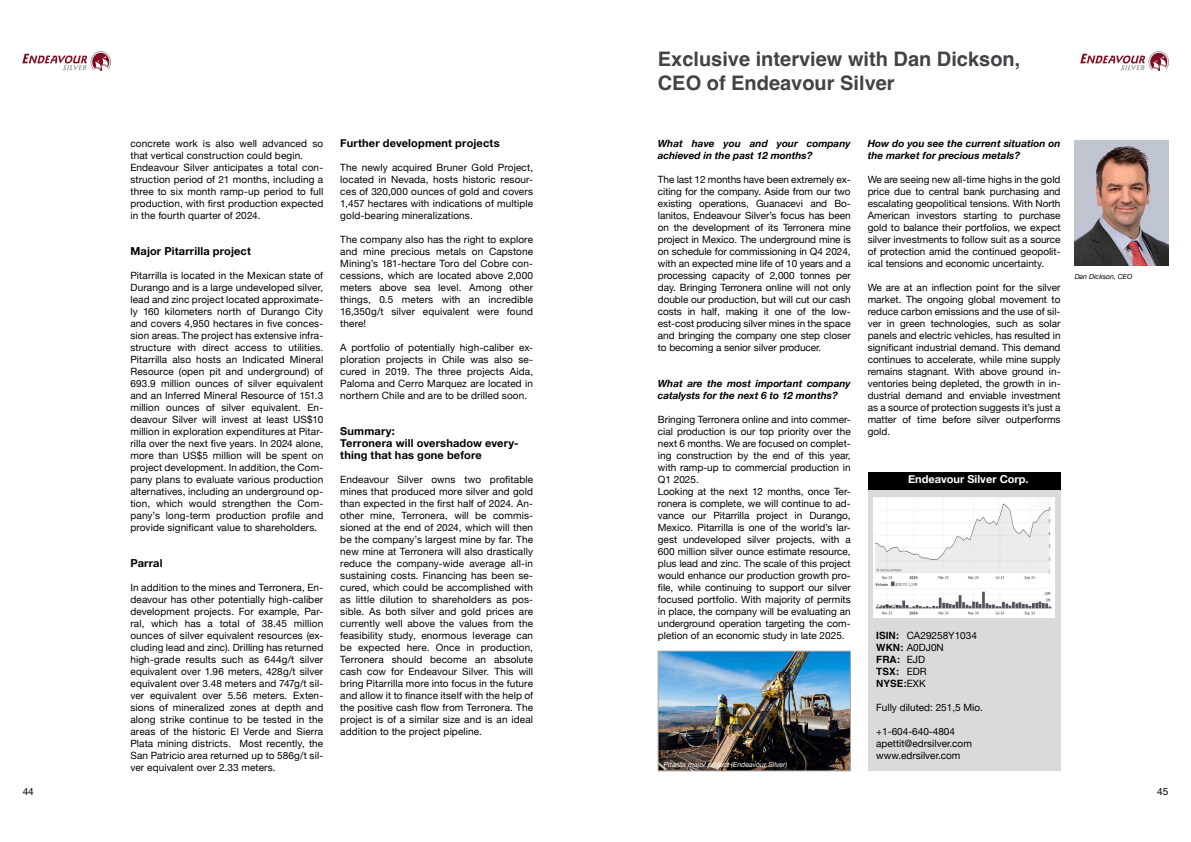
<style>
.page{position:relative;width:1191px;height:842px;background:#fff}
.page>*{position:absolute;margin:0;border:0;box-sizing:border-box;transform-origin:0 0}
.t1{font:700 20px/24px "Helvetica";color:#424347}
.t2{font:700 11px/12px "Helvetica Neue";letter-spacing:.015em;color:#000}
.t3{font:700 11px "Helvetica Neue";color:#fff}
.t4{font:10px/12px "Helvetica Neue";color:#000;text-align:justify}
.t5{font:italic 700 10px/12px "Helvetica Neue";color:#000}
.t6{font:700 10px/12px "Helvetica";color:#000}
.t7{font:italic 7px "Helvetica Neue";color:#fff}
.t8{font:italic 7px "Helvetica Neue";color:#000}
.s1{font-family:"Helvetica";font-weight:700}
.s2{font-family:"Helvetica Neue";font-weight:400}
</style>
<div class="page">
<img style="left:1080px;top:52px;width:88px;height:18px">
<img style="left:23px;top:52px;width:87px;height:18px">
<div style="left:867px;top:473px;width:193px;height:298px;background:#dadad9"></div>
<div style="left:867px;top:472px;width:193px;height:17px;background:#000"></div>
<img style="left:873px;top:497px;width:181px;height:120px">
<img style="left:1074px;top:140px;width:94px;height:125px">
<img style="left:660px;top:653px;width:188px;height:116px">
<div style="left:658px;top:651px;width:192px;height:120px;border:1px solid #a9a4a6"></div>
<p class="t4" style="left:130px;top:138px;width:194px;text-align:left">concrete work is also well advanced so that vertical construction could begin.<br>Endeavour Silver anticipates a total con&shy;struction period of 21 months, including a three to six month ramp-up period to full production, with first production expected in the fourth quarter of 2024.</p>
<p class="t2" style="left:130px;top:245px;width:122px">Major Pitarrilla project</p>
<p class="t4" style="left:130px;top:270px;width:194px">Pitarrilla is located in the Mexican state of Durango and is a large undeveloped silver, lead and zinc project located approximate&shy;ly 160 kilometers north of Durango City and covers 4,950 hectares in five conces&shy;sion areas. The project has extensive infra&shy;structure with direct access to utilities.<br>Pitarrilla also hosts an Indicated Mineral Resource (open pit and underground) of 693.9 million ounces of silver equivalent and an Inferred Mineral Resource of 151.3 million ounces of silver equivalent. En&shy;deavour Silver will invest at least US$10 million in exploration expenditures at Pitar&shy;rilla over the next five years. In 2024 alone, more than US$5 million will be spent on project development. In addition, the Com&shy;pany plans to evaluate various production alternatives, including an underground op&shy;tion, which would strengthen the Com&shy;pany’s long-term production profile and provide significant value to shareholders.</p>
<p class="t2" style="left:130px;top:557px;width:34px">Parral</p>
<p class="t4" style="left:130px;top:582px;width:194px">In addition to the mines and Terronera, En&shy;deavour has other potentially high-caliber development projects. For example, Par&shy;ral, which has a total of 38.45 million ounces of silver equivalent resources (ex&shy;cluding lead and zinc). Drilling has returned high-grade results such as 644g/t silver equivalent over 1.96 meters, 428g/t silver equivalent over 3.48 meters and 747g/t sil&shy;ver equivalent over 5.56 meters. Exten&shy;sions of mineralized zones at depth and along strike continue to be tested in the areas of the historic El Verde and Sierra Plata mining districts. Most recently, the San Patricio area returned up to 586g/t sil&shy;ver equivalent over 2.33 meters.</p>
<p class="t2" style="left:340px;top:137px;width:161px">Further development projects</p>
<p class="t4" style="left:340px;top:162px;width:194px">The newly acquired Bruner Gold Project, located in Nevada, hosts historic resour&shy;ces of 320,000 ounces of gold and covers 1,457 hectares with indications of multiple gold-bearing mineralizations.</p>
<p class="t4" style="left:340px;top:234px;width:194px">The company also has the right to explore and mine precious metals on Capstone Mining’s 181-hectare Toro del Cobre con&shy;cessions, which are located above 2,000 meters above sea level. Among other things, 0.5 meters with an incredible 16,350g/t silver equivalent were found there!</p>
<p class="t4" style="left:340px;top:342px;width:194px">A portfolio of potentially high-caliber ex&shy;ploration projects in Chile was also se&shy;cured in 2019. The three projects Aida, Paloma and Cerro Marquez are located in northern Chile and are to be drilled soon.</p>
<p class="t2" style="left:340px;top:425px;width:180px">Summary:<br>Terronera will overshadow every&shy;thing that has gone before</p>
<p class="t4" style="left:340px;top:474px;width:194px">Endeavour Silver owns two profitable mines that produced more silver and gold than expected in the first half of 2024. An&shy;other mine, Terronera, will be commis&shy;sioned at the end of 2024, which will then be the company’s largest mine by far. The new mine at Terronera will also drastically reduce the company-wide average all-in sustaining costs. Financing has been se&shy;cured, which could be accomplished with as little dilution to shareholders as pos&shy;sible. As both silver and gold prices are currently well above the values from the feasibility study, enormous leverage can be expected here. Once in production, Terronera should become an absolute cash cow for Endeavour Silver. This will bring Pitarrilla more into focus in the future and allow it to finance itself with the help of the positive cash flow from Terronera. The project is of a similar size and is an ideal addition to the project pipeline.</p>
<h1 class="t1" style="left:658px;top:49px;width:364px">Exclusive interview with Dan Dickson,<br>CEO of Endeavour Silver</h1>
<p class="t5" style="left:658px;top:138px;width:194px">What have you and your company achieved in the past 12 months?</p>
<p class="t4" style="left:658px;top:174px;width:194px">The last 12 months have been extremely ex&shy;citing for the company. Aside from our two existing operations, Guanacevi and Bo&shy;lanitos, Endeavour Silver’s focus has been on the development of its Terronera mine project in Mexico. The underground mine is on schedule for commissioning in Q4 2024, with an expected mine life of 10 years and a processing capacity of 2,000 tonnes per day. Bringing Terronera online will not only double our production, but will cut our cash costs in half, making it one of the low&shy;est-cost producing silver mines in the space and bringing the company one step closer to becoming a senior silver producer.</p>
<p class="t5" style="left:658px;top:378px;width:194px">What are the most important company catalysts for the next 6 to 12 months?</p>
<p class="t4" style="left:658px;top:414px;width:194px;text-align:left">Bringing Terronera online and into commer&shy;cial production is our top priority over the next 6 months. We are focused on complet&shy;ing construction by the end of this year, with ramp-up to commercial production in Q1 2025.<br>Looking at the next 12 months, once Ter&shy;ronera is complete, we will continue to ad&shy;vance our Pitarrilla project in Durango, Mexico. Pitarrilla is one of the world’s lar&shy;gest undeveloped silver projects, with a 600 million silver ounce estimate resource, plus lead and zinc. The scale of this project would enhance our production growth pro&shy;file, while continuing to support our silver focused portfolio. With majority of permits in place, the company will be evaluating an underground operation targeting the com&shy;pletion of an economic study in late 2025.</p>
<p class="t7" style="left:663px;top:759px;width:125px">Pitarilla major project (Endeavour Silver)</p>
<p class="t5" style="left:867px;top:138px;width:194px">How do you see the current situation on the market for precious metals?</p>
<p class="t4" style="left:867px;top:174px;width:194px">We are seeing new all-time highs in the gold price due to central bank purchasing and escalating geopolitical tensions. With North American investors starting to purchase gold to balance their portfolios, we expect silver investments to follow suit as a source of protection amid the continued geopolit&shy;ical tensions and economic uncertainty.</p>
<p class="t4" style="left:867px;top:282px;width:194px">We are at an inflection point for the silver market. The ongoing global movement to reduce carbon emissions and the use of sil&shy;ver in green technologies, such as solar panels and electric vehicles, has resulted in significant industrial demand. This demand continues to accelerate, while mine supply remains stagnant. With above ground in&shy;ventories being depleted, the growth in in&shy;dustrial demand and enviable investment as a source of protection suggests it’s just a matter of time before silver outperforms gold.</p>
<p class="t8" style="left:1074px;top:271px;width:59px">Dan Dickson, CEO</p>
<p class="t3" style="left:908px;top:470px;width:122px">Endeavour Silver Corp.</p>
<p class="t4" style="left:876px;top:630px;width:102px"><span class="s1">ISIN:</span> CA29258Y1034<br><span class="s1">WKN:</span> A0DJ0N</p>
<p class="t6" style="left:876px;top:654px;width:52px">FRA: <span class="s2">EJD<br></span>TSX: <span class="s2">EDR<br></span>NYSE:<span class="s2">EXK</span></p>
<p class="t4" style="left:876px;top:702px;width:108px">Fully diluted: 251,5 Mio.</p>
<p class="t4" style="left:876px;top:726px;width:97px;text-align:left">+1-604-640-4804 apettit@edrsilver.com www.edrsilver.com</p>
<p class="t4" style="left:23px;top:786px;width:13px">44</p>
<p class="t4" style="left:1157px;top:786px;width:13px">45</p>
</div>
